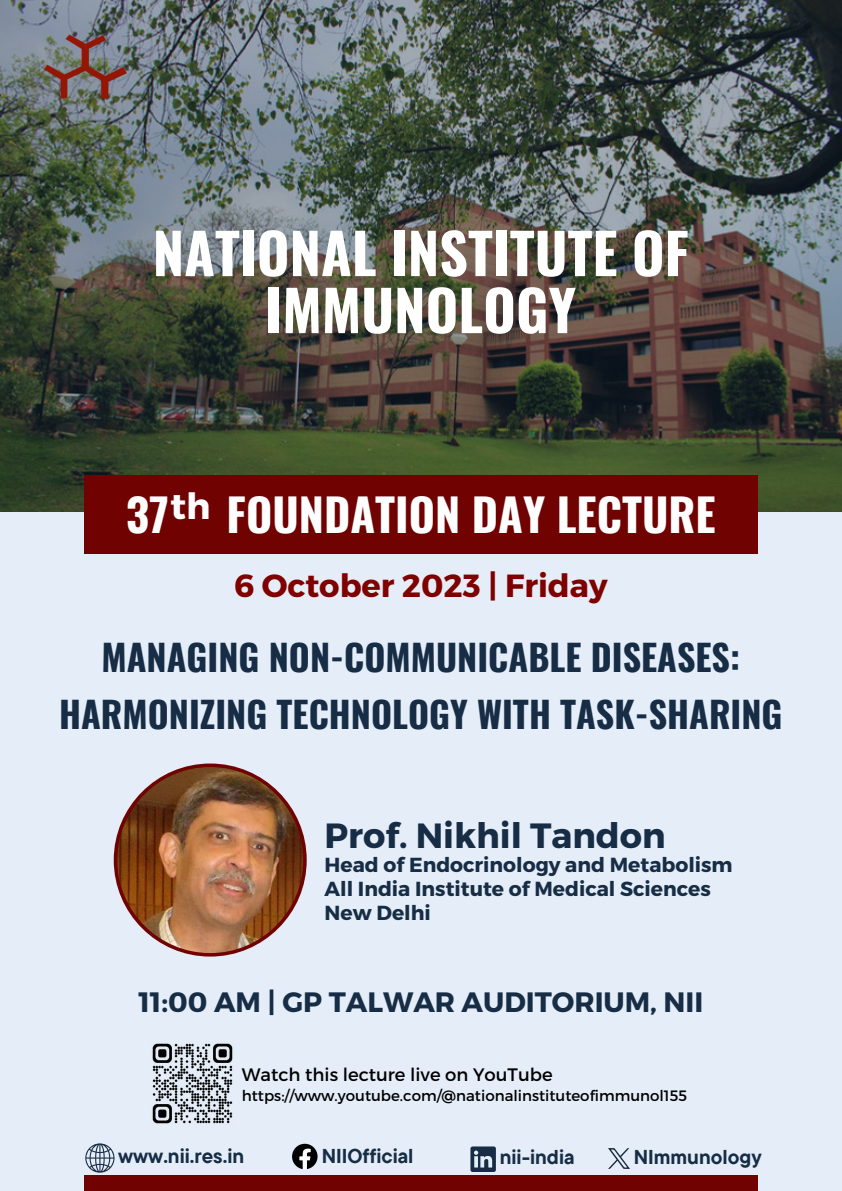
<style>
.page{position:relative;width:842px;height:1191px;background:#fff}
.page>*{position:absolute;margin:0;border:0;box-sizing:border-box;transform-origin:0 0}
.t1{font:700 56px/57px "Oswald";color:#fff;text-align:center}
.t2{font:700 45px "Oswald";color:#fff}
.t3{font:700 36px/57px "Oswald";color:#172d45;text-align:center}
.t4{font:700 36px "Montserrat";color:#fff}
.t5{font:700 35px "Montserrat";color:#172d45}
.t6{font:700 32px "Montserrat";color:#800000}
.t7{font:700 28px "Montserrat";color:#172d45}
.t8{font:700 20.3px "Montserrat";color:#172d45}
.t9{font:700 20px "TT Commons Pro";color:#172d45}
.t10{font:18px "Montserrat";color:#000}
.t11{font:15px "Montserrat";color:#000}
</style>
<div class="page">
<div style="left:0;top:0;width:842px;height:1190px;background:#e4edf8"></div>
<div style="left:84px;top:1175px;width:673px;height:15px;background:#700202"></div>
<img style="left:114px;top:763px;width:193px;height:193px">
<svg style="left:292px;top:1143px;width:26px;height:26px"></svg>
<svg style="left:470px;top:1146px;width:26px;height:25px"></svg>
<img style="left:609px;top:1148px;width:21px;height:20px">
<svg style="left:85px;top:1143px;width:30px;height:29px"></svg>
<img style="left:152px;top:1043px;width:81px;height:81px">
<img style="left:0;top:0;width:842px;height:511px">
<img style="left:38px;top:20px;width:94px;height:93px">
<div style="left:84px;top:475px;width:673px;height:78px;background:#700202"></div>
<p class="t1" style="left:153px;top:222px;width:538px">NATIONAL INSTITUTE OF<br>IMMUNOLOGY</p>
<p class="t4" style="left:171px;top:483px;width:42px">th</p>
<p class="t2" style="left:126px;top:479px;width:44px">37</p>
<p class="t2" style="left:226px;top:479px;width:491px">FOUNDATION DAY LECTURE</p>
<p class="t6" style="left:234px;top:565px;width:375px">6 October 2023 | Friday</p>
<p class="t3" style="left:59px;top:627px;width:725px">MANAGING NON-COMMUNICABLE DISEASES:<br>HARMONIZING TECHNOLOGY WITH TASK-SHARING</p>
<p class="t5" style="left:325px;top:812px;width:343px">Prof. Nikhil Tandon</p>
<p class="t8" style="left:325px;top:851px;width:410px">Head of Endocrinology and Metabolism</p>
<p class="t8" style="left:325px;top:875px;width:388px">All India Institute of Medical Sciences</p>
<p class="t8" style="left:325px;top:899px;width:108px">New Delhi</p>
<p class="t7" style="left:138px;top:984px;width:566px">11:00 AM | GP TALWAR AUDITORIUM, NII</p>
<p class="t10" style="left:242px;top:1062px;width:312px">Watch this lecture live on YouTube</p>
<p class="t11" style="left:242px;top:1085px;width:447px">https://www.youtube.com/@nationalinstituteofimmunol155</p>
<p class="t9" style="left:118px;top:1142px;width:128px">www.nii.res.in</p>
<p class="t9" style="left:322px;top:1142px;width:93px">NIIOfficial</p>
<p class="t9" style="left:500px;top:1144px;width:76px">nii-india</p>
<p class="t9" style="left:634px;top:1144px;width:130px">NImmunology</p>
</div>
